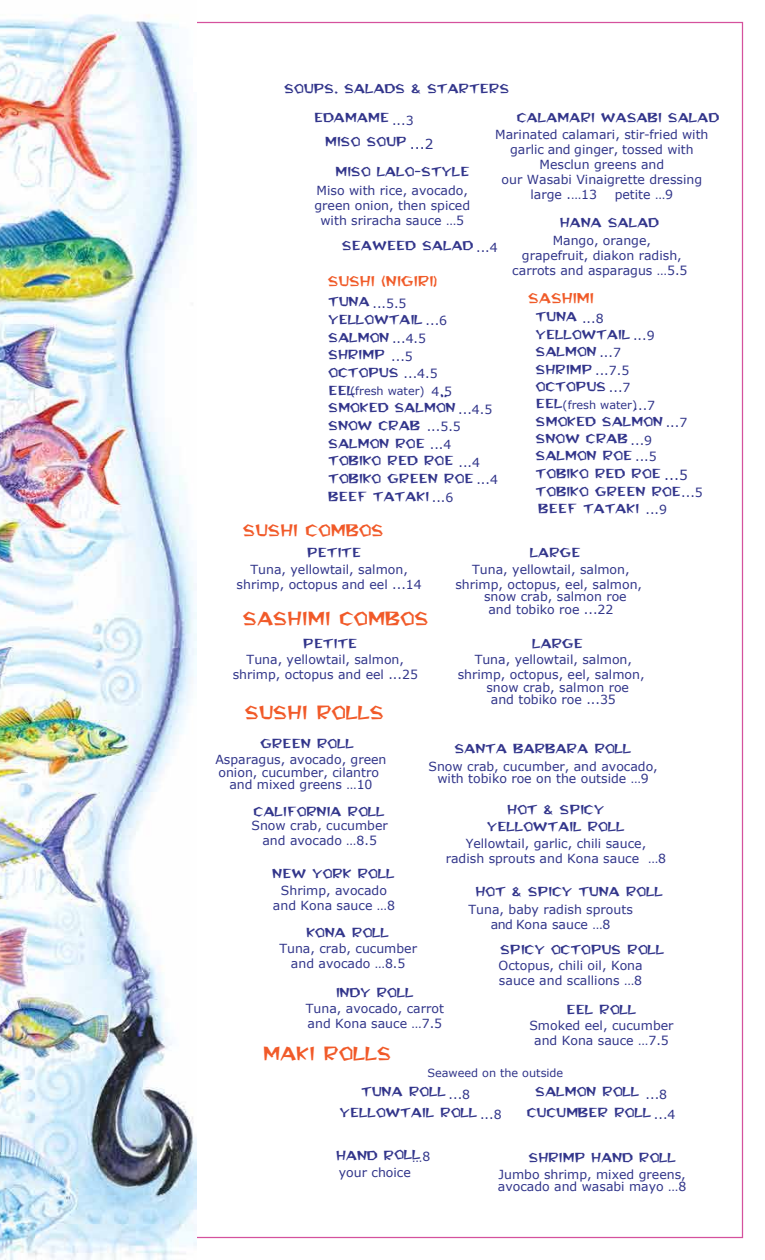
<style>
.page{position:relative;width:765px;height:1260px;background:#fff}
.page>*{position:absolute;margin:0;border:0;box-sizing:border-box;transform-origin:0 0}
.t1{font:20px "Bedrock Wide";color:#f15a29}
.t2{font:17.5px "Bedrock Wide";color:#f15a29}
.t3{font:15px "Bedrock Wide";color:#f05b29}
.t4{font:13.75px/17.6px "Bedrock Wide";color:#32358b}
.t5{font:12.5px/15px "MS Reference Sans Serif";color:#31358a;text-align:center}
.t6{font:12.5px "Flintstone";color:#31358a}
.t7{font:11.25px "MS Reference Sans Serif";color:#31358a}
.s1{font-family:"MS Reference Sans Serif";color:#31358a}
.s2{font-family:"Bedrock Wide";font-size:13.75px;color:#32358b}
.s3{font-size:12.5px}
</style>
<div class="page">
<img style="left:0;top:14px;width:197px;height:1246px">
<div style="left:193px;top:58px;width:34px;height:34px;background:#fff"></div>
<p class="t4" style="left:284px;top:80px;width:227px">SOUPS, SALADS &amp; STARTERS</p>
<p class="t4" style="left:325px;top:105px;width:110px;line-height:24.4px;text-indent:-11px">EDAMAME <sub>...3<br></sub>MISO SOUP <span class="s1">...2</span></p>
<p class="t4" style="left:335px;top:163px;width:136px">MISO LALO-STYLE</p>
<p class="t5" style="left:314px;top:182px;width:157px">Miso with rice, avocado, green onion, then spiced with sriracha sauce …5</p>
<p class="t4" style="left:517px;top:109px;width:204px">CALAMARI WASABI SALAD</p>
<p class="t5" style="left:495px;top:126px;width:215px">Marinated calamari, stir-fried with</p>
<p class="t5" style="left:510px;top:141px;width:185px">garlic and ginger, tossed with</p>
<p class="t5" style="left:540px;top:156px;width:126px">Mesclun greens and</p>
<p class="t5" style="left:502px;top:171px;width:202px">our Wasabi Vinaigrette dressing</p>
<p class="t5" style="left:531px;top:186px;width:68px">large .…13</p>
<p class="t5" style="left:615px;top:186px;width:60px">petite …9</p>
<p class="t4" style="left:560px;top:213px;width:101px">HANA SALAD</p>
<p class="t4" style="left:342px;top:237px;width:157px">SEAWEED SALAD <sub>...4</sub></p>
<p class="t5" style="left:512px;top:232px;width:177px">Mango, orange,<br>grapefruit, diakon radish, carrots and asparagus …5.5</p>
<p class="t3" style="left:328px;top:273px;width:111px">SUSHI (NIGIRI)</p>
<p class="t5" style="left:329px;top:295px;width:80px"><span class="s2">TUNA</span> ...5.5</p>
<p class="t4" style="left:329px;top:311px;width:120px">YELLOWTAIL <sub>...6<br></sub>SALMON <sub>...4.5<br></sub>SHRIMP <sub>...5<br></sub>OCTOPUS <sub>...4.5</sub></p>
<p class="t4" style="left:329px;top:399px;width:171px">SMOKED SALMON <sub>...4.5<br></sub>SNOW CRAB <sub>...5.5<br></sub>SALMON ROE <sub>...4<br></sub>TOBIKO RED ROE <sub>...4<br></sub>TOBIKO GREEN ROE <sub>...4<br></sub>BEEF TATAKI <sub>...6</sub></p>
<p class="t7" style="left:329px;top:384px;width:98px"><span class="s2">EEL</span>(fresh water)</p>
<p class="t6" style="left:444px;top:386px;width:5px">.</p>
<p class="t5" style="left:432px;top:383px;width:22px">4.5</p>
<h2 class="t2" style="left:243px;top:521px;width:142px">SUSHI COMBOS</h2>
<p class="t3" style="left:528px;top:290px;width:67px">SASHIMI</p>
<p class="t4" style="left:536px;top:308px;width:120px">TUNA <sub>...8<br></sub>YELLOWTAIL <sub>...9<br></sub>SALMON <sub>...7<br></sub>SHRIMP <sub>...7.5<br></sub>OCTOPUS <sub>...7</sub></p>
<p class="t4" style="left:536px;top:413px;width:153px;line-height:17px">SMOKED SALMON <sub>...7<br></sub>SNOW CRAB <sub>...9<br></sub>SALMON ROE <sub>...5</sub></p>
<p class="t4" style="left:536px;top:465px;width:168px">TOBIKO RED ROE <span class="s1">...5<br></span>TOBIKO GREEN ROE<sub>...5<br></sub>BEEF TATAKI <sub>...9</sub></p>
<p class="t7" style="left:536px;top:398px;width:121px"><span class="s2">EEL</span>(fresh water) <span class="s3">...7</span></p>
<p class="t4" style="left:307px;top:544px;width:56px">PETITE</p>
<p class="t4" style="left:530px;top:544px;width:52px">LARGE</p>
<p class="t5" style="left:237px;top:562px;width:187px">Tuna, yellowtail, salmon, shrimp, octopus and eel ...14</p>
<p class="t5" style="left:455px;top:561px;width:188px">Tuna, yellowtail, salmon, shrimp, octopus, eel, salmon,</p>
<p class="t5" style="left:488px;top:590px;width:140px;line-height:12.5px;text-align:left;text-indent:-4px">snow crab, salmon roe and tobiko roe ...22</p>
<h1 class="t1" style="left:243px;top:608px;width:187px">SASHIMI COMBOS</h1>
<p class="t4" style="left:303px;top:635px;width:56px">PETITE</p>
<p class="t4" style="left:532px;top:635px;width:52px">LARGE</p>
<p class="t5" style="left:233px;top:652px;width:187px">Tuna, yellowtail, salmon, shrimp, octopus and eel ...25</p>
<p class="t5" style="left:458px;top:652px;width:188px">Tuna, yellowtail, salmon, shrimp, octopus, eel, salmon,</p>
<p class="t5" style="left:491px;top:681px;width:140px;line-height:12.5px;text-align:left;text-indent:-4px">snow crab, salmon roe and tobiko roe ...35</p>
<h1 class="t1" style="left:245px;top:701px;width:141px">SUSHI ROLLS</h1>
<p class="t4" style="left:261px;top:734px;width:95px">GREEN ROLL</p>
<p class="t5" style="left:215px;top:753px;width:173px;line-height:12.5px">Asparagus, avocado, green onion, cucumber, cilantro and mixed greens …10</p>
<p class="t4" style="left:254px;top:803px;width:132px">CALIFORNIA ROLL</p>
<p class="t5" style="left:252px;top:818px;width:138px">Snow crab, cucumber and avocado …8.5</p>
<p class="t4" style="left:273px;top:865px;width:124px">NEW YORK ROLL</p>
<p class="t5" style="left:273px;top:883px;width:124px">Shrimp, avocado and Kona sauce …8</p>
<p class="t5" style="left:279px;top:940px;width:139px">Tuna, crab, cucumber and avocado …8.5</p>
<p class="t4" style="left:307px;top:923px;width:84px">KONA ROLL</p>
<p class="t4" style="left:455px;top:740px;width:178px">SANTA BARBARA ROLL</p>
<p class="t5" style="left:429px;top:759px;width:231px;line-height:12.5px">Snow crab, cucumber, and avocado, with tobiko roe on the outside …9</p>
<p class="t4" style="left:487px;top:801px;width:139px;line-height:16.5px;text-align:center">HOT &amp; SPICY<br>YELLOWTAIL ROLL</p>
<p class="t5" style="left:446px;top:836px;width:222px">Yellowtail, garlic, chili sauce, radish sprouts and Kona sauce …8</p>
<p class="t4" style="left:476px;top:883px;width:189px">HOT &amp; SPICY TUNA ROLL</p>
<p class="t5" style="left:469px;top:901px;width:166px">Tuna, baby radish sprouts and Kona sauce …8</p>
<p class="t4" style="left:500px;top:940px;width:165px">SPICY OCTOPUS ROLL</p>
<p class="t5" style="left:499px;top:958px;width:146px;text-align:left">Octopus, chili oil, Kona sauce and scallions …8</p>
<p class="t4" style="left:336px;top:983px;width:79px">INDY ROLL</p>
<p class="t5" style="left:306px;top:1001px;width:140px;text-align:left">Tuna, avocado, carrot and Kona sauce …7.5</p>
<h1 class="t1" style="left:263px;top:1042px;width:130px">MAKI ROLLS</h1>
<p class="t4" style="left:567px;top:1001px;width:71px">EEL ROLL</p>
<p class="t5" style="left:529px;top:1018px;width:146px">Smoked eel, cucumber and Kona sauce …7.5</p>
<p class="t7" style="left:427px;top:1065px;width:137px">Seaweed on the outside</p>
<p class="t4" style="left:527px;top:1081px;width:150px;line-height:20.9px;text-align:center">SALMON ROLL <sub>...8<br></sub>CUCUMBER ROLL <sub>...4</sub></p>
<p class="t4" style="left:340px;top:1081px;width:163px;line-height:20.9px;text-indent:22px">TUNA ROLL <sub>...8<br></sub>YELLOWTAIL ROLL <sub>...8</sub></p>
<p class="t4" style="left:336px;top:1147px;width:96px;rotate:-1deg">HAND ROLL<sub>…8</sub></p>
<p class="t5" style="left:339px;top:1164px;width:74px">your choice</p>
<p class="t5" style="left:498px;top:1168px;width:190px;line-height:12.5px;text-align:left">Jumbo shrimp, mixed greens, avocado and wasabi mayo …8</p>
<p class="t4" style="left:529px;top:1148px;width:149px">SHRIMP HAND ROLL</p>
</div>
